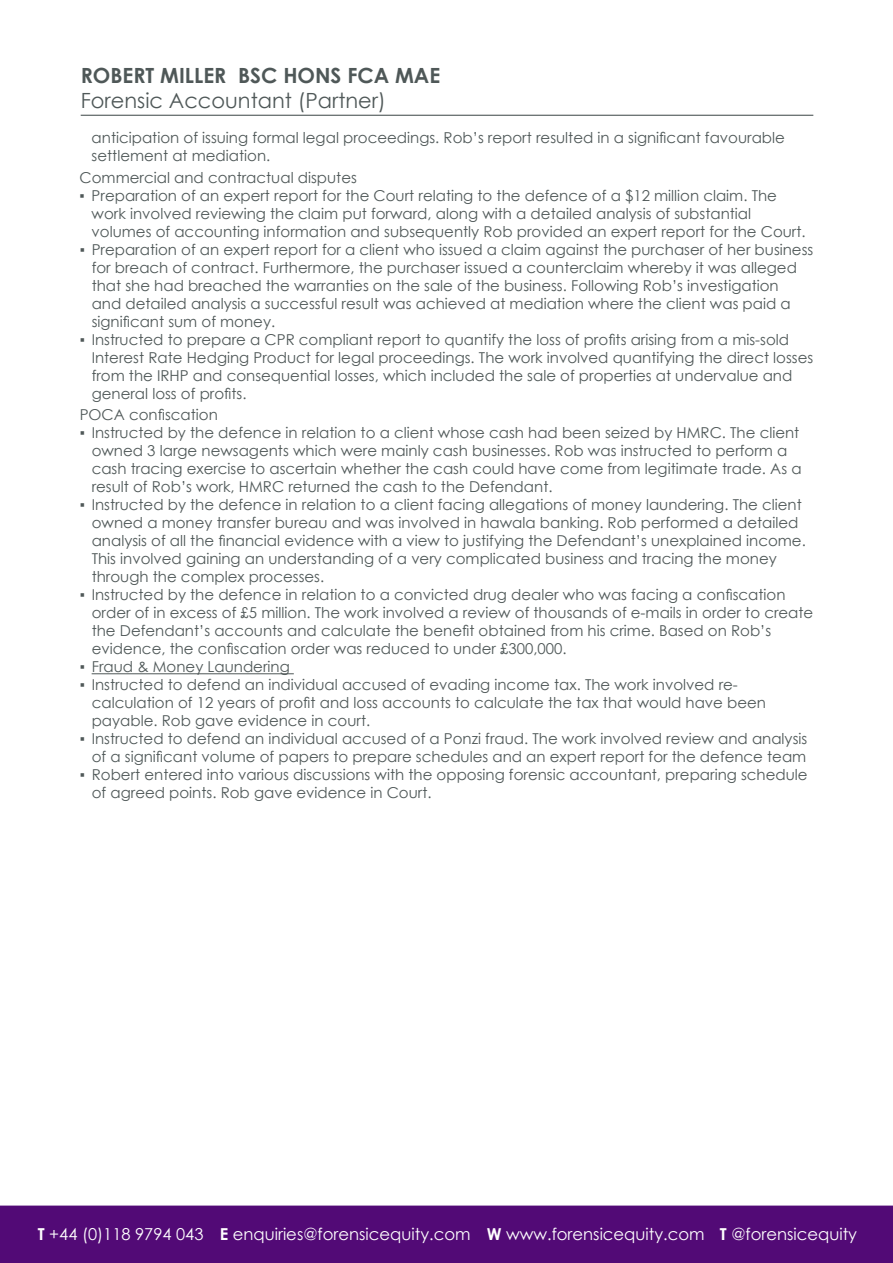
<style>
.page{position:relative;width:893px;height:1263px;background:#fff}
.page>*{position:absolute;margin:0;border:0;box-sizing:border-box;transform-origin:0 0}
.t1{font:21px "Century Gothic";color:#4f5858}
.t2{font:700 21px "Century Gothic";color:#4f5858}
.t3{font:16.5px "Century Gothic";color:#fff}
.t4{font:15px/18px "Century Gothic";color:#4f5858}
.s1{font-weight:700}
</style>
<div class="page">
<hr style="left:81px;top:115px;width:732px;height:1px;background:#4f5858">
<hr style="left:92px;top:673px;width:202px;height:1px;background:#4f5858">
<div style="left:1px;top:1206px;width:891px;height:56px;background:#520a76"></div>
<div style="left:0;top:1205px;width:893px;height:58px;border:1px solid #520a76"></div>
<h1 class="t2" style="left:81px;top:60px;width:361px">ROBERT MILLER BSC HONS FCA MAE</h1>
<h1 class="t1" style="left:81px;top:86px;width:307px">Forensic Accountant (Partner)</h1>
<p class="t4" style="left:92px;top:128px;width:695px">anticipation of issuing formal legal proceedings. Rob’s report resulted in a significant favourable settlement at mediation.</p>
<p class="t4" style="left:80px;top:168px;width:279px">Commercial and contractual disputes</p>
<p class="t4" style="left:92px;top:186px;width:716px;text-indent:-12px">▪ Preparation of an expert report for the Court relating to the defence of a $12 million claim. The work involved reviewing the claim put forward, along with a detailed analysis of substantial volumes of accounting information and subsequently Rob provided an expert report for the Court.</p>
<p class="t4" style="left:92px;top:240px;width:723px;text-indent:-12px">▪ Preparation of an expert report for a client who issued a claim against the purchaser of her business for breach of contract. Furthermore, the purchaser issued a counterclaim whereby it was alleged that she had breached the warranties on the sale of the business. Following Rob’s investigation<br>and detailed analysis a successful result was achieved at mediation where the client was paid a significant sum of money.</p>
<p class="t4" style="left:92px;top:330px;width:723px;text-indent:-12px">▪ Instructed to prepare a CPR compliant report to quantify the loss of profits arising from a mis-sold Interest Rate Hedging Product for legal proceedings. The work involved quantifying the direct losses from the IRHP and consequential losses, which included the sale of properties at undervalue and general loss of profits.</p>
<p class="t4" style="left:80px;top:406px;width:140px">POCA confiscation</p>
<p class="t4" style="left:92px;top:424px;width:711px;text-indent:-12px">▪ Instructed by the defence in relation to a client whose cash had been seized by HMRC. The client owned 3 large newsagents which were mainly cash businesses. Rob was instructed to perform a cash tracing exercise to ascertain whether the cash could have come from legitimate trade. As a result of Rob’s work, HMRC returned the cash to the Defendant.</p>
<p class="t4" style="left:92px;top:496px;width:716px;text-indent:-12px">▪ Instructed by the defence in relation to a client facing allegations of money laundering. The client owned a money transfer bureau and was involved in hawala banking. Rob performed a detailed analysis of all the financial evidence with a view to justifying the Defendant’s unexplained income.<br>This involved gaining an understanding of a very complicated business and tracing the money through the complex processes.</p>
<p class="t4" style="left:92px;top:586px;width:723px;text-indent:-12px">▪ Instructed by the defence in relation to a convicted drug dealer who was facing a confiscation order of in excess of £5 million. The work involved a review of thousands of e-mails in order to create the Defendant’s accounts and calculate the benefit obtained from his crime. Based on Rob’s evidence, the confiscation order was reduced to under £300,000.</p>
<p class="t4" style="left:80px;top:658px;width:212px">▪ Fraud &amp; Money Laundering</p>
<p class="t4" style="left:92px;top:676px;width:676px;text-indent:-12px">▪ Instructed to defend an individual accused of evading income tax. The work involved re&shy;calculation of 12 years of profit and loss accounts to calculate the tax that would have been payable. Rob gave evidence in court.</p>
<p class="t4" style="left:80px;top:730px;width:729px;text-align:right">▪ Instructed to defend an individual accused of a Ponzi fraud. The work involved review and analysis of a significant volume of papers to prepare schedules and an expert report for the defence team</p>
<p class="t4" style="left:92px;top:766px;width:717px;text-indent:-12px">▪ Robert entered into various discussions with the opposing forensic accountant, preparing schedule of agreed points. Rob gave evidence in Court.</p>
<p class="t3" style="left:38px;top:1223px;width:821px"><span class="s1">T</span> +44 (0)118 9794 043 <span class="s1">E</span> enquiries@forensicequity.com <span class="s1">W</span> www.forensicequity.com <span class="s1">T</span> @forensicequity</p>
</div>
